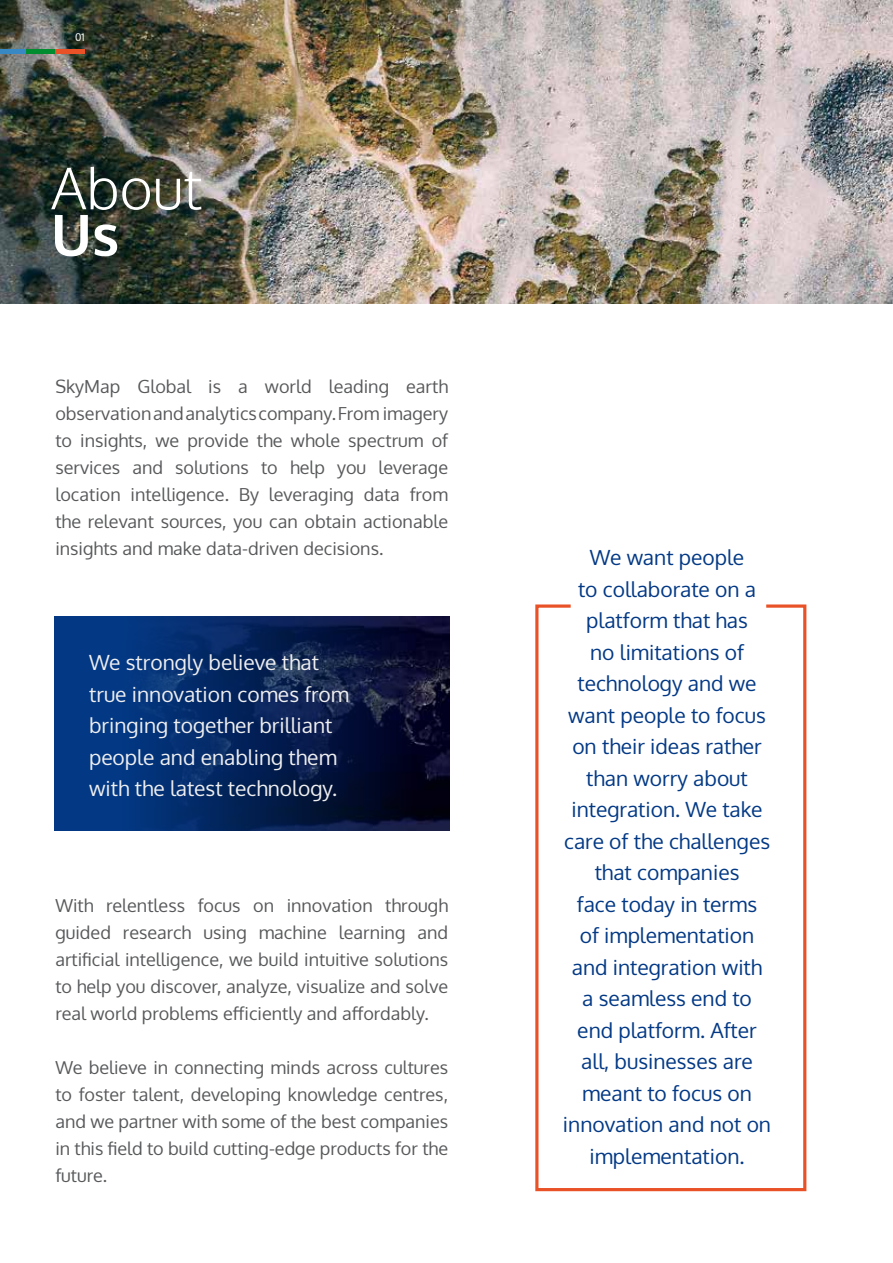
<style>
.page{position:relative;width:893px;height:1263px;background:#fff}
.page>*{position:absolute;margin:0;border:0;box-sizing:border-box;transform-origin:0 0}
.t1{font:300 57px "Oxygen";color:#fff}
.t2{font:700 57px "Oxygen";color:#fff}
.t3{font:21px/31.5px "Oxygen";color:#033985;text-align:center}
.t4{font:21px/31.5px "Oxygen";color:#efeff0}
.t5{font:18px/27px "Oxygen";color:#58595b;text-align:justify}
.t6{font:10.5px "Oxygen";color:#fff}
</style>
<div class="page">
<img style="left:0;top:0;width:893px;height:304px">
<hr style="left:0;top:50px;width:27px;height:4px;background:#3888c3">
<hr style="left:27px;top:50px;width:29px;height:4px;background:#008c2f">
<hr style="left:56px;top:50px;width:29px;height:4px;background:#e95127">
<img style="left:54px;top:616px;width:395px;height:214px">
<svg style="left:535px;top:604px;width:272px;height:588px"></svg>
<p class="t6" style="left:75px;top:30px;width:11px">01</p>
<h1 class="t1" style="left:51px;top:151px;width:153px">About</h1>
<h1 class="t2" style="left:51px;top:197px;width:70px">Us</h1>
<p class="t5" style="left:55px;top:372px;width:394px">SkyMap Global is a world leading earth observation and analytics company. From imagery to insights, we provide the whole spectrum of services and solutions to help you leverage location intelligence. By leveraging data from the relevant sources, you can obtain actionable insights and make data-driven decisions.</p>
<p class="t4" style="left:89px;top:646px;width:262px">We strongly believe that true innovation comes from bringing together brilliant people and enabling them with the latest technology.</p>
<p class="t5" style="left:55px;top:892px;width:394px">With relentless focus on innovation through guided research using machine learning and artificial intelligence, we build intuitive solutions to help you discover, analyze, visualize and solve real world problems efficiently and affordably.</p>
<p class="t5" style="left:55px;top:1054px;width:394px">We believe in connecting minds across cultures to foster talent, developing knowledge centres, and we partner with some of the best companies in this field to build cutting-edge products for the future.</p>
<p class="t3" style="left:563px;top:541px;width:210px">We want people<br>to collaborate on a platform that has<br>no limitations of technology and we want people to focus on their ideas rather than worry about integration. We take care of the challenges that companies<br>face today in terms<br>of implementation and integration with<br>a seamless end to end platform. After all, businesses are meant to focus on innovation and not on implementation.</p>
</div>
